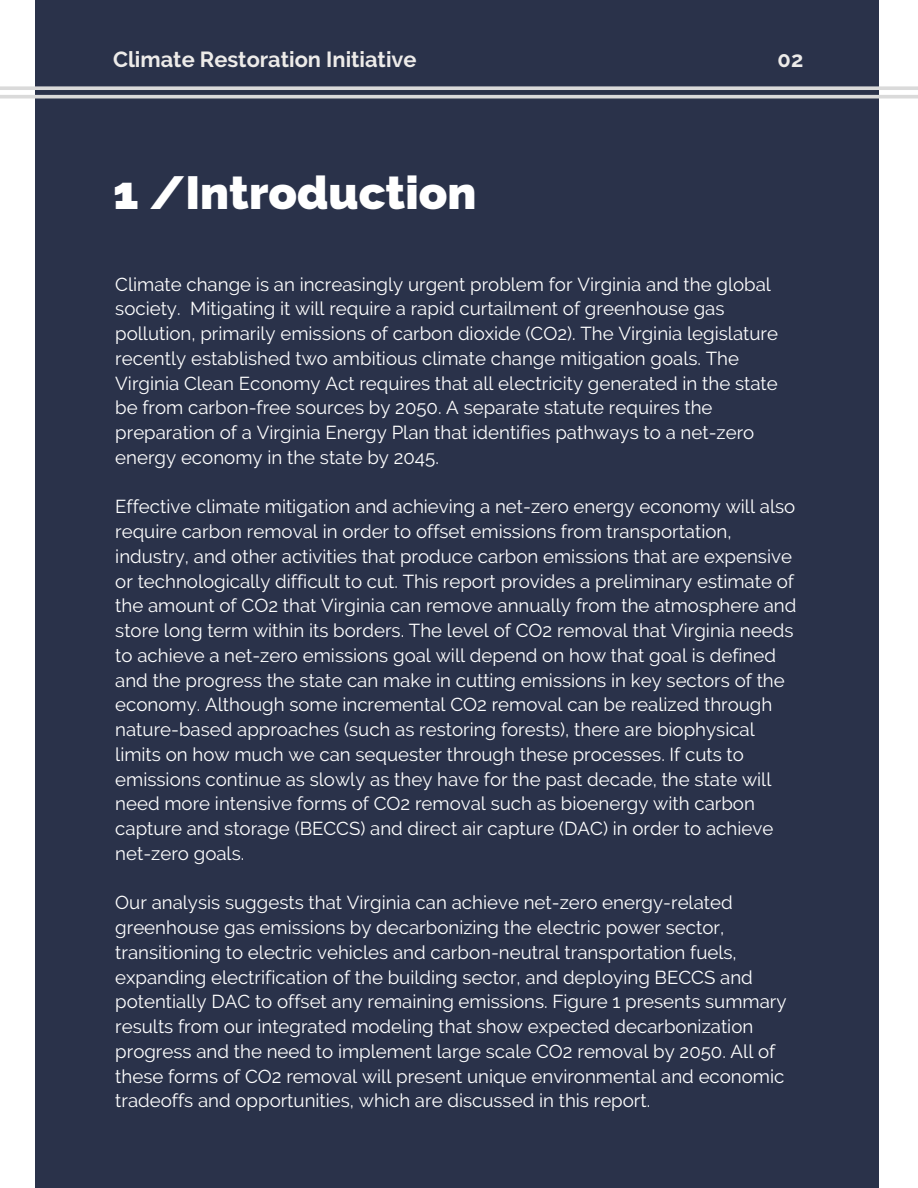
<style>
.page{position:relative;width:918px;height:1188px;background:#fff}
.page>*{position:absolute;margin:0;border:0;box-sizing:border-box;transform-origin:0 0}
.t1{font:800 46.65px "Raleway";color:#fff}
.t2{font:700 21.75px "Raleway";color:#edebe9}
.t3{font:18.75px/24.8px "Raleway";color:#fff}
</style>
<div class="page">
<div style="left:35px;top:0;width:844px;height:1188px;background:#2a324a"></div>
<svg style="left:0;top:86px;width:918px;height:13px"></svg>
<p class="t2" style="left:113px;top:46px;width:305px">Climate Restoration Initiative</p>
<p class="t2" style="left:778px;top:46px;width:27px">02</p>
<h1 class="t1" style="left:113px;top:166px;width:365px">1 /Introduction</h1>
<p class="t3" style="left:115px;top:272px;width:664px">Climate change is an increasingly urgent problem for Virginia and the global society. Mitigating it will require a rapid curtailment of greenhouse gas pollution, primarily emissions of carbon dioxide (CO2). The Virginia legislature recently established two ambitious climate change mitigation goals. The Virginia Clean Economy Act requires that all electricity generated in the state be from carbon-free sources by 2050. A separate statute requires the preparation of a Virginia Energy Plan that identifies pathways to a net-zero energy economy in the state by 2045.</p>
<p class="t3" style="left:115px;top:494px;width:683px">Effective climate mitigation and achieving a net-zero energy economy will also require carbon removal in order to offset emissions from transportation, industry, and other activities that produce carbon emissions that are expensive or technologically difficult to cut. This report provides a preliminary estimate of the amount of CO2 that Virginia can remove annually from the atmosphere and store long term within its borders. The level of CO2 removal that Virginia needs to achieve a net-zero emissions goal will depend on how that goal is defined and the progress the state can make in cutting emissions in key sectors of the economy. Although some incremental CO2 removal can be realized through nature-based approaches (such as restoring forests), there are biophysical limits on how much we can sequester through these processes. If cuts to emissions continue as slowly as they have for the past decade, the state will need more intensive forms of CO2 removal such as bioenergy with carbon capture and storage (BECCS) and direct air capture (DAC) in order to achieve net-zero goals.</p>
<p class="t3" style="left:115px;top:890px;width:673px">Our analysis suggests that Virginia can achieve net-zero energy-related greenhouse gas emissions by decarbonizing the electric power sector, transitioning to electric vehicles and carbon-neutral transportation fuels, expanding electrification of the building sector, and deploying BECCS and potentially DAC to offset any remaining emissions. Figure 1 presents summary results from our integrated modeling that show expected decarbonization progress and the need to implement large scale CO2 removal by 2050. All of these forms of CO2 removal will present unique environmental and economic tradeoffs and opportunities, which are discussed in this report.</p>
</div>
